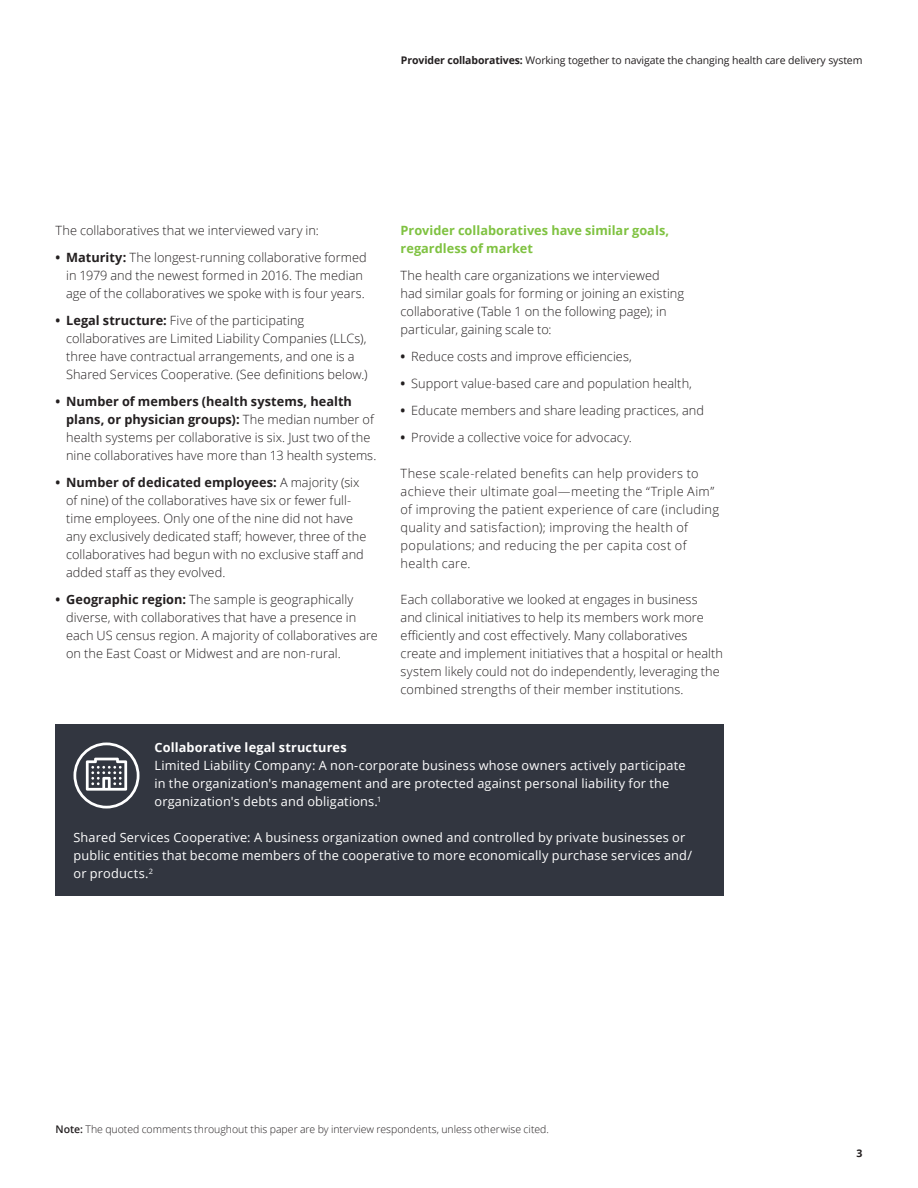
<style>
.page{position:relative;width:918px;height:1188px;background:#fff}
.page>*{position:absolute;margin:0;border:0;box-sizing:border-box;transform-origin:0 0}
.Body_copy__8_5_12pt{font:300 12.75px/18px "Open Sans";letter-spacing:.005em;color:#231f20}
.Body_copy__white_8_5{font:12.75px/18px "Open Sans";letter-spacing:.015em;color:#fff}
.Body_copy__8_5_12pt-2{font:300 12.75px/18px "Open Sans";letter-spacing:.025em;color:#231f20}
.Subhead_C__8_5pt_12p{font:700 12.75px/18px "Open Sans";color:#7fc241}
.Subhead__white_8_5_1{font:700 12.75px "Open Sans";letter-spacing:.01em;color:#fff}
.Body_copy__8_5_12pt-3{font:300 10.5px "Open Sans";color:#231f20}
.t1{font:10.5px "Open Sans";letter-spacing:-.01em;color:#231f20}
.Brochure_title___Rig{font:700 10.5px "Open Sans";color:#231f20}
.s1{font-weight:700}
.s2{font-weight:600}
</style>
<div class="page">
<div style="left:56px;top:725px;width:668px;height:171px;background:#323640"></div>
<svg style="left:74px;top:743px;width:66px;height:66px"></svg>
<p class="t1" style="left:401px;top:53px;width:463px"><span class="s1">Provider collaboratives:</span> Working together to navigate the changing health care delivery system</p>
<p class="Body_copy__8_5_12pt" style="left:56px;top:221px;width:265px">The collaboratives that we interviewed vary in:</p>
<p class="Body_copy__8_5_12pt" style="left:66px;top:248px;width:302px;text-indent:-11px"><span class="s1">• Maturity:</span> The longest-running collaborative formed in 1979 and the newest formed in 2016. The median age of the collaboratives we spoke with is four years.</p>
<p class="Body_copy__8_5_12pt" style="left:66px;top:311px;width:303px;text-indent:-11px"><span class="s1">• Legal structure:</span> Five of the participating collaboratives are Limited Liability Companies (LLCs), three have contractual arrangements, and one is a Shared Services Cooperative. (See definitions below.)</p>
<p class="Body_copy__8_5_12pt" style="left:66px;top:392px;width:312px;text-indent:-11px"><span class="s1">• Number of members (health systems, health plans, or physician groups):</span> The median number of health systems per collaborative is six. Just two of the nine collaboratives have more than 13 health systems.</p>
<p class="Body_copy__8_5_12pt" style="left:66px;top:473px;width:302px;text-indent:-11px"><span class="s1">• Number of dedicated employees:</span> A majority (six of nine) of the collaboratives have six or fewer full&shy;time employees. Only one of the nine did not have any exclusively dedicated staff; however, three of the collaboratives had begun with no exclusive staff and added staff as they evolved.</p>
<p class="Body_copy__8_5_12pt" style="left:66px;top:590px;width:313px;text-indent:-11px"><span class="s1">• Geographic region:</span> The sample is geographically diverse, with collaboratives that have a presence in each US census region. A majority of collaboratives are on the East Coast or Midwest and are non-rural.</p>
<p class="Subhead_C__8_5pt_12p" style="left:401px;top:221px;width:270px">Provider collaboratives have similar goals, regardless of market</p>
<p class="Body_copy__8_5_12pt" style="left:401px;top:266px;width:285px">The health care organizations we interviewed had similar goals for forming or joining an existing collaborative (Table 1 on the following page); in particular, gaining scale to:</p>
<p class="Body_copy__8_5_12pt" style="left:401px;top:347px;width:233px"><span class="s1">•</span> Reduce costs and improve efficiencies,</p>
<p class="Body_copy__8_5_12pt" style="left:401px;top:374px;width:293px"><span class="s1">•</span> Support value-based care and population health,</p>
<p class="Body_copy__8_5_12pt" style="left:401px;top:401px;width:305px"><span class="s1">•</span> Educate members and share leading practices, and</p>
<p class="Body_copy__8_5_12pt" style="left:401px;top:428px;width:233px"><span class="s1">•</span> Provide a collective voice for advocacy.</p>
<p class="Body_copy__8_5_12pt-2" style="left:401px;top:464px;width:320px">These scale-related benefits can help providers to achieve their ultimate goal—meeting the “Triple Aim” of improving the patient experience of care (including quality and satisfaction); improving the health of populations; and reducing the per capita cost of health care.</p>
<p class="Body_copy__8_5_12pt" style="left:401px;top:590px;width:324px">Each collaborative we looked at engages in business<br>and clinical initiatives to help its members work more efficiently and cost effectively. Many collaboratives create and implement initiatives that a hospital or health system likely could not do independently, leveraging the combined strengths of their member institutions.</p>
<p class="Subhead__white_8_5_1" style="left:154px;top:739px;width:194px">Collaborative legal structures</p>
<p class="Body_copy__white_8_5" style="left:154px;top:756px;width:533px">Limited Liability Company: A non-corporate business whose owners actively participate in the organization's management and are protected against personal liability for the organization's debts and obligations.<sup>1</sup></p>
<p class="Body_copy__white_8_5" style="left:74px;top:828px;width:620px">Shared Services Cooperative: A business organization owned and controlled by private businesses or public entities that become members of the cooperative to more economically purchase services and/ or products.<sup>2</sup></p>
<p class="Body_copy__8_5_12pt-3" style="left:56px;top:1121px;width:495px"><span class="s2">Note:</span> The quoted comments throughout this paper are by interview respondents, unless otherwise cited.</p>
<p class="Brochure_title___Rig" style="left:857px;top:1146px;width:7px">3</p>
</div>
